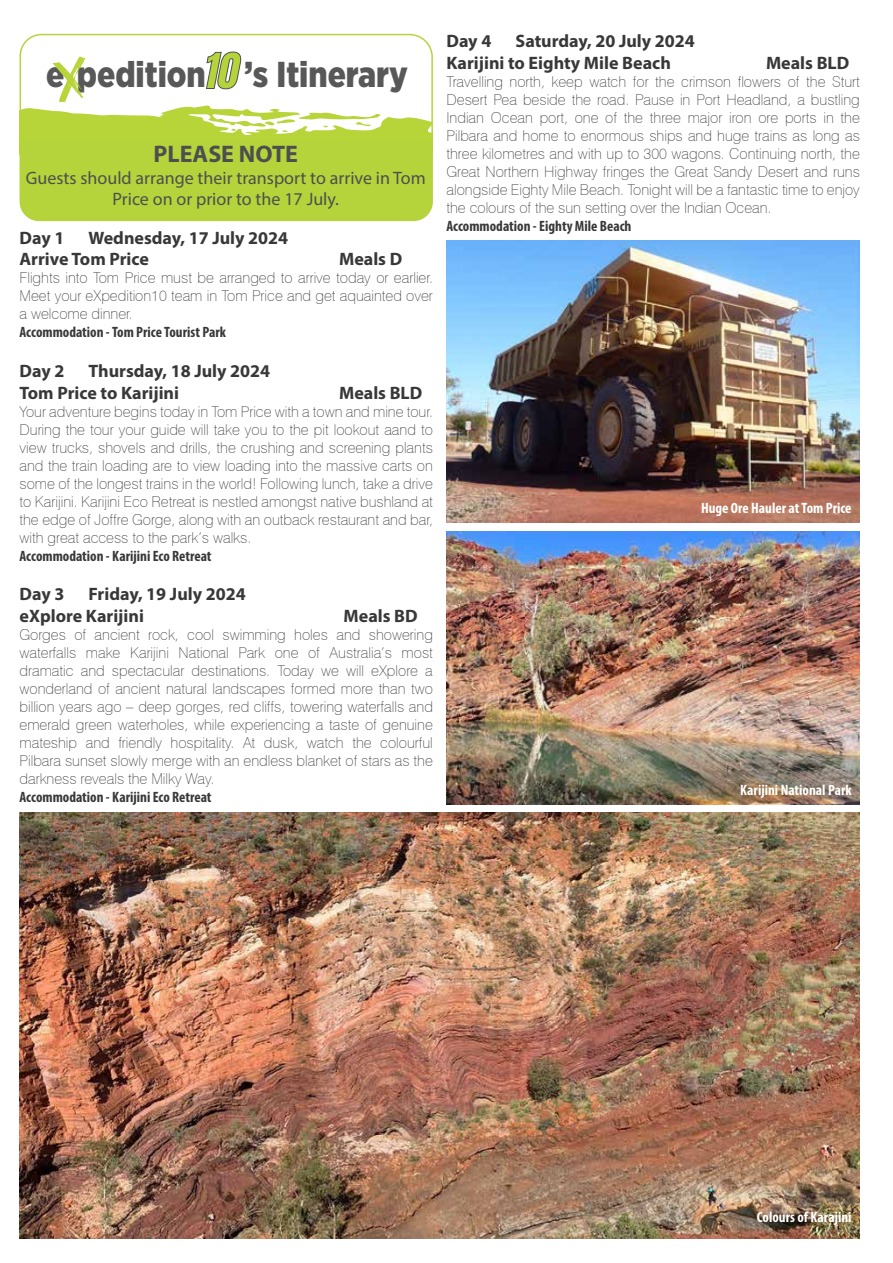
<style>
.page{position:relative;width:893px;height:1263px;background:#fff}
.page>*{position:absolute;margin:0;border:0;box-sizing:border-box;transform-origin:0 0}
.t1{font:900 36px "Gotham Narrow";color:#575857;scale:.95 1}
.t2{font:700 24px "Myriad Pro";color:#4d4f4f}
.t3{font:700 18px/21.6px "Myriad Pro";color:#383839}
.t4{font:18px/21.6px "Myriad Pro";color:#4d4f4f;text-align:center}
.t5{font:100 15px/18px "Swiss 721 BT";color:#383839;text-align:justify}
.t6{font:700 condensed 15px "Myriad Pro";color:#383839}
.t7{font:700 condensed 15px "Myriad Pro";color:#fff}
.s1{font-family:"Anton";font-weight:400;font-style:italic;font-size:42px;color:#b5d33b}
</style>
<div class="page">
<img style="left:446px;top:531px;width:414px;height:274px">
<img style="left:446px;top:240px;width:414px;height:282px">
<img style="left:20px;top:812px;width:840px;height:426px">
<svg style="left:19px;top:33px;width:414px;height:120px"></svg>
<svg style="left:20px;top:55px;width:413px;height:166px"></svg>
<h1 class="t1" style="left:46px;top:51px;width:382px">e pedition <span class="s1">10</span>’s Itinerary</h1>
<h2 class="t2" style="left:154px;top:138px;width:146px">PLEASE NOTE</h2>
<p class="t4" style="left:26px;top:167px;width:401px">Guests should arrange their transport to arrive in Tom<br>Price on or prior to the 17 July.</p>
<p class="t3" style="left:20px;top:226px;width:270px;text-indent:69px">Wednesday, 17 July 2024<br>Arrive Tom Price</p>
<p class="t3" style="left:20px;top:226px;width:46px">Day 1</p>
<p class="t3" style="left:339px;top:248px;width:65px">Meals D</p>
<p class="t5" style="left:20px;top:269px;width:415px">Flights into Tom Price must be arranged to arrive today or earlier.<br>Meet your eXpedition10 team in Tom Price and get aquainted over a welcome dinner.</p>
<p class="t6" style="left:20px;top:323px;width:208px">Accommodation - Tom Price Tourist Park</p>
<p class="t3" style="left:20px;top:360px;width:46px">Day 2</p>
<p class="t3" style="left:20px;top:360px;width:252px;text-indent:69px">Thursday, 18 July 2024<br>Tom Price to Karijini</p>
<p class="t3" style="left:339px;top:381px;width:85px">Meals BLD</p>
<p class="t5" style="left:20px;top:402px;width:415px">Your adventure begins today in Tom Price with a town and mine tour.<br>During the tour your guide will take you to the pit lookout aand to view trucks, shovels and drills, the crushing and screening plants and the train loading are to view loading into the massive carts on some of the longest trains in the world! Following lunch, take a drive to Karijini. Karijini Eco Retreat is nestled amongst native bushland at the edge of Joffre Gorge, along with an outback restaurant and bar, with great access to the park’s walks.</p>
<p class="t6" style="left:20px;top:546px;width:194px">Accommodation - Karijini Eco Retreat</p>
<p class="t3" style="left:20px;top:583px;width:46px">Day 3</p>
<p class="t3" style="left:20px;top:583px;width:228px;text-indent:69px">Friday, 19 July 2024 eXplore Karijini</p>
<p class="t3" style="left:344px;top:604px;width:76px">Meals BD</p>
<p class="t5" style="left:20px;top:625px;width:415px">Gorges of ancient rock, cool swimming holes and showering waterfalls make Karijini National Park one of Australia’s most dramatic and spectacular destinations. Today we will eXplore a wonderland of ancient natural landscapes formed more than two billion years ago – deep gorges, red cliffs, towering waterfalls and emerald green waterholes, while experiencing a taste of genuine mateship and friendly hospitality. At dusk, watch the colourful Pilbara sunset slowly merge with an endless blanket of stars as the darkness reveals the Milky Way.</p>
<p class="t6" style="left:20px;top:787px;width:194px">Accommodation - Karijini Eco Retreat</p>
<p class="t3" style="left:446px;top:30px;width:250px;text-indent:69px">Saturday, 20 July 2024<br>Karijini to Eighty Mile Beach</p>
<p class="t3" style="left:446px;top:30px;width:46px">Day 4</p>
<p class="t3" style="left:766px;top:51px;width:85px">Meals BLD</p>
<p class="t5" style="left:446px;top:72px;width:415px">Travelling north, keep watch for the crimson flowers of the Sturt Desert Pea beside the road. Pause in Port Headland, a bustling Indian Ocean port, one of the three major iron ore ports in the Pilbara and home to enormous ships and huge trains as long as three kilometres and with up to 300 wagons. Continuing north, the Great Northern Highway fringes the Great Sandy Desert and runs alongside Eighty Mile Beach. Tonight will be a fantastic time to enjoy the colours of the sun setting over the Indian Ocean.</p>
<p class="t6" style="left:446px;top:217px;width:186px">Accommodation - Eighty Mile Beach</p>
<p class="t7" style="left:701px;top:498px;width:152px">Huge Ore Hauler at Tom Price</p>
<p class="t7" style="left:740px;top:780px;width:113px">Karijini National Park</p>
<p class="t7" style="left:757px;top:1208px;width:96px">Colours of Karajini</p>
</div>
